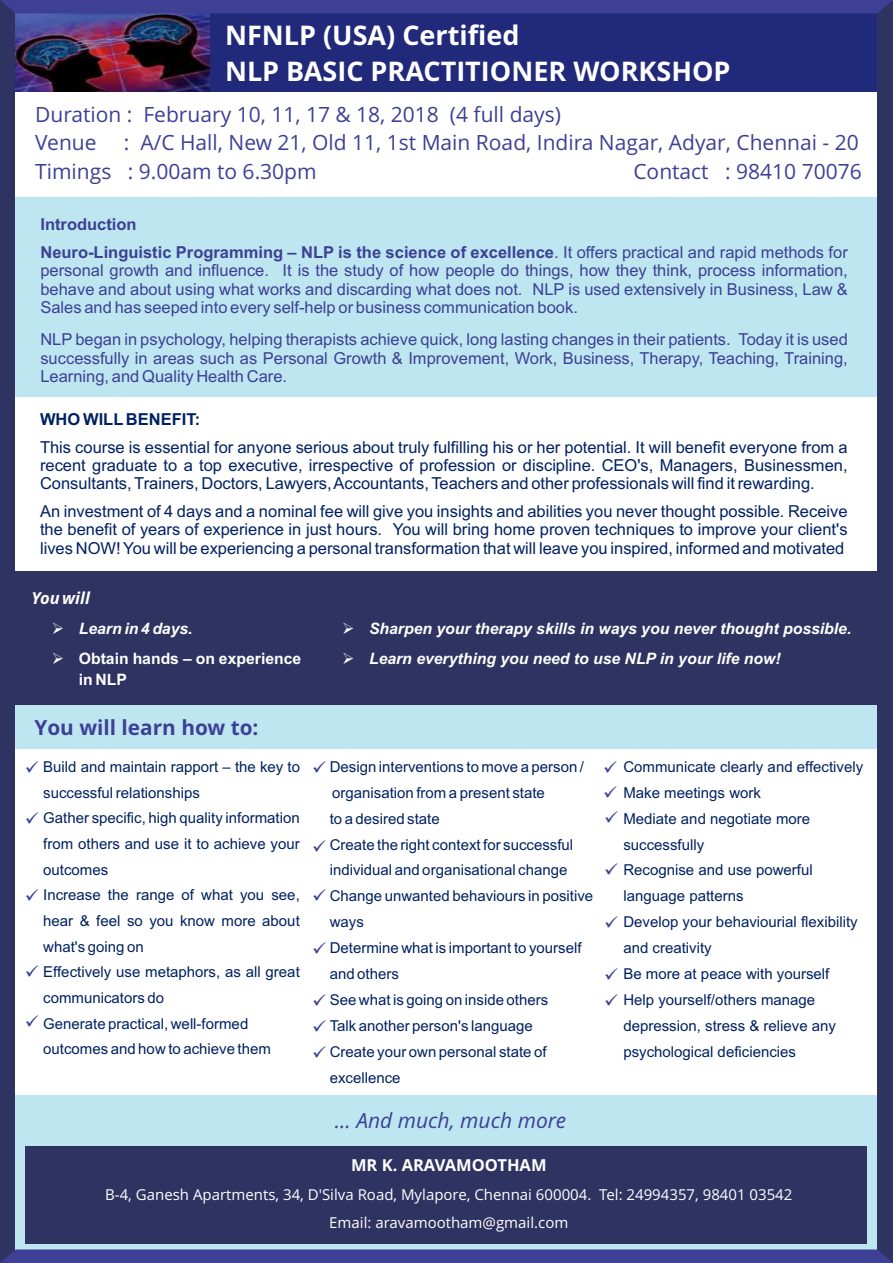
<style>
.page{position:relative;width:893px;height:1263px;background:#2e3361}
.page>*{position:absolute;margin:0;border:0;box-sizing:border-box;transform-origin:0 0}
.t1{font:700 27px/36.8px "Open Sans";color:#fff}
.t2{font:21px/28.7px "Open Sans";color:#3d4094}
.t3{font:italic 21px "Open Sans";color:#3d4094}
.t4{font:700 20.85px "Open Sans";color:#3d4094}
.t5{font:18px/24.9px "Wingdings";color:#3d4094;text-align:justify}
.t6{font:16.5px/18.5px "Arial";color:#002161;text-align:justify}
.t7{font:16.5px/18.5px "Arial";color:#3d4094;text-align:justify}
.t8{font:700 16.5px/27.5px "Arial";color:#3d4094}
.t9{font:700 16.5px "Open Sans";color:#fff}
.t10{font:700 16.5px "Arial";color:#002161}
.t11{font:italic 700 16.5px "Open Sans";color:#fff}
.t12{font:italic 700 15.75px "Arial";color:#fff}
.t13{font:700 15.75px "Arial";color:#fff}
.t14{font:15px/26px "Arial";color:#002161}
.t15{font:15px/28.2px "Open Sans";color:#fff;text-align:center}
.s1{font-weight:400}
</style>
<div class="page">
<div style="left:16px;top:13px;width:861px;height:1236px;background:#bde6f0"></div>
<div style="left:16px;top:13px;width:861px;height:88px;background:#21297a"></div>
<img style="left:16px;top:13px;width:194px;height:80px">
<div style="left:0;top:0;width:893px;height:13px;background:#3d4094"></div>
<div style="left:16px;top:93px;width:861px;height:104px;background:#fff"></div>
<div style="left:16px;top:398px;width:861px;height:173px;background:#fff"></div>
<div style="left:15px;top:571px;width:863px;height:134px;background:#2e3361"></div>
<div style="left:16px;top:719px;width:861px;height:376px;background:#fff"></div>
<div style="left:16px;top:705px;width:861px;height:44px;background:#bde6f0"></div>
<div style="left:25px;top:1146px;width:842px;height:98px;background:#2e3361"></div>
<svg style="left:0;top:1249px;width:893px;height:14px"></svg>
<h1 class="t1" style="left:225px;top:19px;width:507px">NFNLP (USA) Certified<br>NLP BASIC PRACTITIONER WORKSHOP</h1>
<h2 class="t2" style="left:35px;top:102px;width:527px">Duration : February 10, 11, 17 &amp; 18, 2018 (4 full days)<br>Venue</h2>
<h2 class="t2" style="left:35px;top:131px;width:825px;text-indent:89px">: A/C Hall, New 21, Old 11, 1st Main Road, Indira Nagar, Adyar, Chennai - 20<br>Timings : 9.00am to 6.30pm</h2>
<h2 class="t2" style="left:633px;top:159px;width:230px">Contact : 98410 70076</h2>
<p class="t8" style="left:40px;top:212px;width:809px">Introduction<br>Neuro-Linguistic Programming – NLP is the science of excellence<span class="s1">. It offers practical and rapid methods for</span></p>
<p class="t7" style="left:40px;top:263px;width:809px">personal growth and influence. It is the study of how people do things, how they think, process information, behave and about using what works and discarding what does not. NLP is used extensively in Business, Law &amp; Sales and has seeped into every self-help or business communication book.</p>
<p class="t7" style="left:40px;top:332px;width:809px">NLP began in psychology, helping therapists achieve quick, long lasting changes in their patients. Today it is used successfully in areas such as Personal Growth &amp; Improvement, Work, Business, Therapy, Teaching, Training, Learning, and Quality Health Care.</p>
<p class="t10" style="left:40px;top:413px;width:162px">WHO WILL BENEFIT:</p>
<p class="t6" style="left:40px;top:439px;width:809px">This course is essential for anyone serious about truly fulfilling his or her potential. It will benefit everyone from a recent graduate to a top executive, irrespective of profession or discipline. CEO's, Managers, Businessmen, Consultants, Trainers, Doctors, Lawyers, Accountants, Teachers and other professionals will find it rewarding.</p>
<p class="t6" style="left:40px;top:503px;width:809px">An investment of 4 days and a nominal fee will give you insights and abilities you never thought possible. Receive the benefit of years of experience in just hours. You will bring home proven techniques to improve your client's lives NOW! You will be experiencing a personal transformation that will leave you inspired, informed and motivated</p>
<p class="t11" style="left:32px;top:591px;width:60px">You will</p>
<p class="t12" style="left:52px;top:623px;width:142px">➢ Learn in 4 days.</p>
<p class="t13" style="left:79px;top:674px;width:50px">in NLP</p>
<p class="t12" style="left:342px;top:623px;width:511px">➢ Sharpen your therapy skills in ways you never thought possible.</p>
<p class="t12" style="left:342px;top:653px;width:440px">➢ Learn everything you need to use NLP in your life now!</p>
<p class="t13" style="left:79px;top:653px;width:224px">Obtain hands – on experience</p>
<h3 class="t4" style="left:34px;top:719px;width:226px">You will learn how to:</h3>
<p class="t5" style="left:603px;top:757px;width:17px">✓ ✓ ✓</p>
<p class="t14" style="left:43px;top:755px;width:258px">Build and maintain rapport – the key to successful relationships<br>Gather specific, high quality information from others and use it to achieve your outcomes<br>Increase the range of what you see, hear &amp; feel so you know more about what's going on<br>Effectively use metaphors, as all great communicators do<br>Generate practical, well-formed outcomes and how to achieve them</p>
<p class="t14" style="left:330px;top:755px;width:265px">Design interventions to move a person / organisation from a present state<br>to a desired state<br>Create the right context for successful individual and organisational change<br>Change unwanted behaviours in positive ways<br>Determine what is important to yourself and others<br>See what is going on inside others<br>Talk another person's language<br>Create your own personal state of excellence</p>
<p class="t14" style="left:623px;top:755px;width:241px">Communicate clearly and effectively<br>Make meetings work<br>Mediate and negotiate more successfully<br>Recognise and use powerful language patterns<br>Develop your behaviourial flexibility and creativity<br>Be more at peace with yourself<br>Help yourself/others manage depression, stress &amp; relieve any psychological deficiencies</p>
<p class="t5" style="left:312px;top:990px;width:16px;line-height:26px">✓ ✓ ✓</p>
<h2 class="t3" style="left:335px;top:1112px;width:233px">… And much, much more</h2>
<p class="t9" style="left:351px;top:1158px;width:197px">MR K. ARAVAMOOTHAM</p>
<p class="t15" style="left:105px;top:1182px;width:689px">B-4, Ganesh Apartments, 34, D'Silva Road, Mylapore, Chennai 600004. Tel: 24994357, 98401 03542<br>Email: aravamootham@gmail.com</p>
</div>
